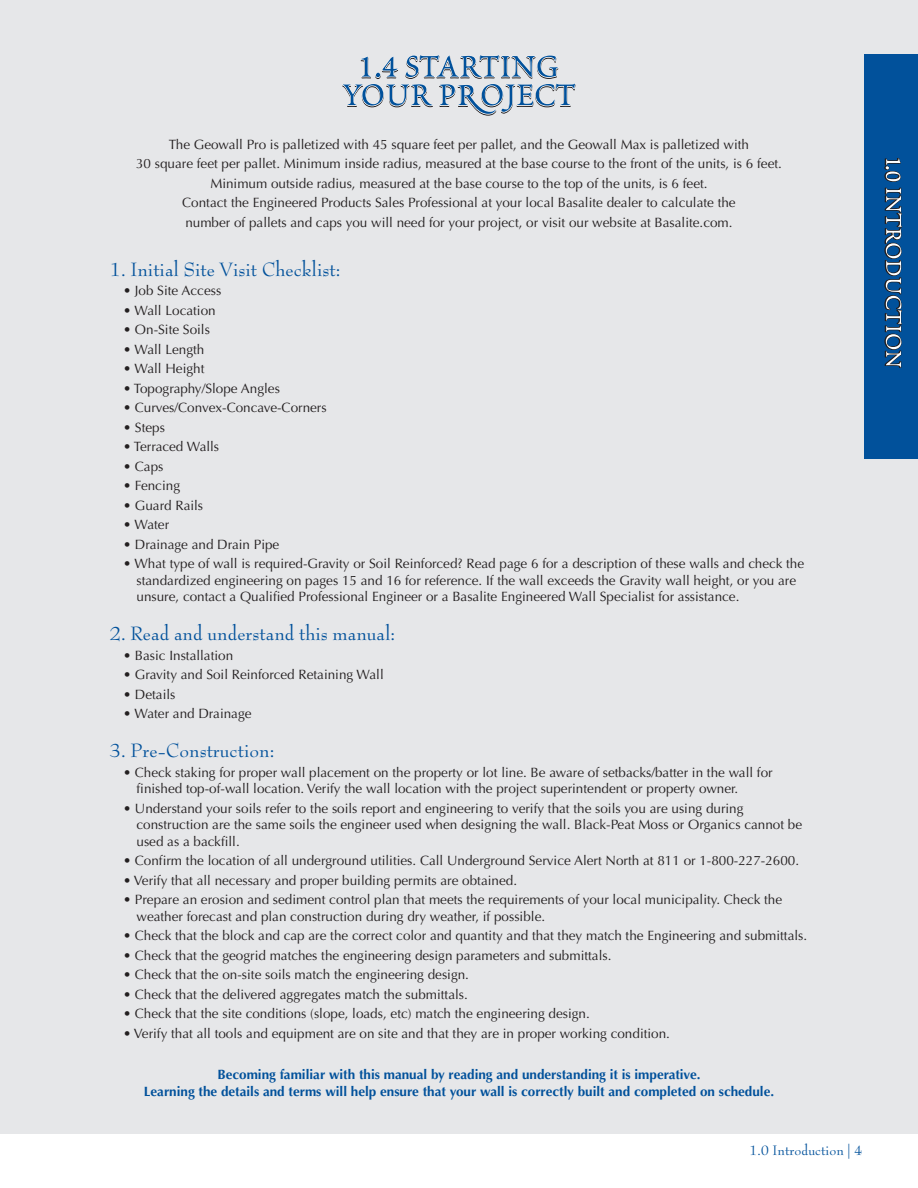
<style>
.page{position:relative;width:918px;height:1188px;background:#fff}
.page>*{position:absolute;margin:0;border:0;box-sizing:border-box;transform-origin:0 0}
.t1{font:21px "Bernhard Modern Std";color:#01519b}
.t2{font:15px "Bernhard Modern Std";color:#01519b}
.t3{font:13.5px/16.5px "Optima LT Std";color:#231f20}
.t4{font:700 13.5px/16.5px "Optima LT Std";color:#01519b;text-align:center}
</style>
<div class="page">
<div style="left:0;top:0;width:918px;height:1134px;background:#e6e7e9"></div>
<div style="left:864px;top:54px;width:54px;height:405px;background:#01519b"></div>
<svg style="left:884px;top:158px;width:17px;height:24px"></svg>
<svg style="left:884px;top:188px;width:18px;height:180px"></svg>
<svg style="left:342px;top:55px;width:233px;height:61px"></svg>
<p class="t3" style="left:136px;top:136px;width:647px;line-height:19.5px;text-align:center">The Geowall Pro is palletized with 45 square feet per pallet, and the Geowall Max is palletized with<br>30 square feet per pallet. Minimum inside radius, measured at the base course to the front of the units, is 6 feet.<br>Minimum outside radius, measured at the base course to the top of the units, is 6 feet.<br>Contact the Engineered Products Sales Professional at your local Basalite dealer to calculate the<br>number of pallets and caps you will need for your project, or visit our website at Basalite.com.</p>
<h1 class="t1" style="left:110px;top:260px;width:232px">1. Initial Site Visit Checklist:</h1>
<p class="t3" style="left:123px;top:284px;width:100px">• Job Site Access</p>
<p class="t3" style="left:123px;top:303px;width:94px">• Wall Location</p>
<p class="t3" style="left:123px;top:323px;width:88px">• On-Site Soils</p>
<p class="t3" style="left:123px;top:342px;width:83px">• Wall Length</p>
<p class="t3" style="left:123px;top:362px;width:83px">• Wall Height</p>
<p class="t3" style="left:123px;top:381px;width:158px">• Topography/Slope Angles</p>
<p class="t3" style="left:123px;top:401px;width:205px">• Curves/Convex-Concave-Corners</p>
<p class="t3" style="left:123px;top:420px;width:43px">• Steps</p>
<p class="t3" style="left:123px;top:440px;width:98px">• Terraced Walls</p>
<p class="t3" style="left:123px;top:459px;width:42px">• Caps</p>
<p class="t3" style="left:123px;top:479px;width:59px">• Fencing</p>
<p class="t3" style="left:123px;top:498px;width:82px">• Guard Rails</p>
<p class="t3" style="left:123px;top:518px;width:48px">• Water</p>
<p class="t3" style="left:123px;top:537px;width:158px">• Drainage and Drain Pipe</p>
<p class="t3" style="left:136px;top:557px;width:669px;text-indent:-14px">• What type of wall is required-Gravity or Soil Reinforced? Read page 6 for a description of these walls and check the standardized engineering on pages 15 and 16 for reference. If the wall exceeds the Gravity wall height, or you are unsure, contact a Qualified Professional Engineer or a Basalite Engineered Wall Specialist for assistance.</p>
<h1 class="t1" style="left:110px;top:624px;width:287px">2. Read and understand this manual:</h1>
<p class="t3" style="left:123px;top:648px;width:112px">• Basic Installation</p>
<p class="t3" style="left:123px;top:668px;width:262px">• Gravity and Soil Reinforced Retaining Wall</p>
<p class="t3" style="left:123px;top:687px;width:54px">• Details</p>
<p class="t3" style="left:123px;top:707px;width:130px">• Water and Drainage</p>
<h1 class="t1" style="left:110px;top:741px;width:166px">3. Pre-Construction:</h1>
<p class="t3" style="left:136px;top:765px;width:638px;text-indent:-14px">• Check staking for proper wall placement on the property or lot line. Be aware of setbacks/batter in the wall for finished top-of-wall location. Verify the wall location with the project superintendent or property owner.</p>
<p class="t3" style="left:136px;top:801px;width:667px;text-indent:-14px">• Understand your soils refer to the soils report and engineering to verify that the soils you are using during construction are the same soils the engineer used when designing the wall. Black-Peat Moss or Organics cannot be used as a backfill.</p>
<p class="t3" style="left:123px;top:854px;width:678px">• Confirm the location of all underground utilities. Call Underground Service Alert North at 811 or 1-800-227-2600.</p>
<p class="t3" style="left:123px;top:873px;width:396px">• Verify that all necessary and proper building permits are obtained.</p>
<p class="t3" style="left:136px;top:893px;width:647px;text-indent:-14px">• Prepare an erosion and sediment control plan that meets the requirements of your local municipality. Check the weather forecast and plan construction during dry weather, if possible.</p>
<p class="t3" style="left:123px;top:929px;width:686px">• Check that the block and cap are the correct color and quantity and that they match the Engineering and submittals.</p>
<p class="t3" style="left:123px;top:948px;width:490px">• Check that the geogrid matches the engineering design parameters and submittals.</p>
<p class="t3" style="left:123px;top:968px;width:348px">• Check that the on-site soils match the engineering design.</p>
<p class="t3" style="left:123px;top:987px;width:346px">• Check that the delivered aggregates match the submittals.</p>
<p class="t3" style="left:123px;top:1007px;width:468px">• Check that the site conditions (slope, loads, etc) match the engineering design.</p>
<p class="t3" style="left:123px;top:1026px;width:549px">• Verify that all tools and equipment are on site and that they are in proper working condition.</p>
<p class="t4" style="left:144px;top:1068px;width:632px">Becoming familiar with this manual by reading and understanding it is imperative.<br>Learning the details and terms will help ensure that your wall is correctly built and completed on schedule.</p>
<p class="t2" style="left:749px;top:1143px;width:115px">1.0 Introduction | 4</p>
</div>
